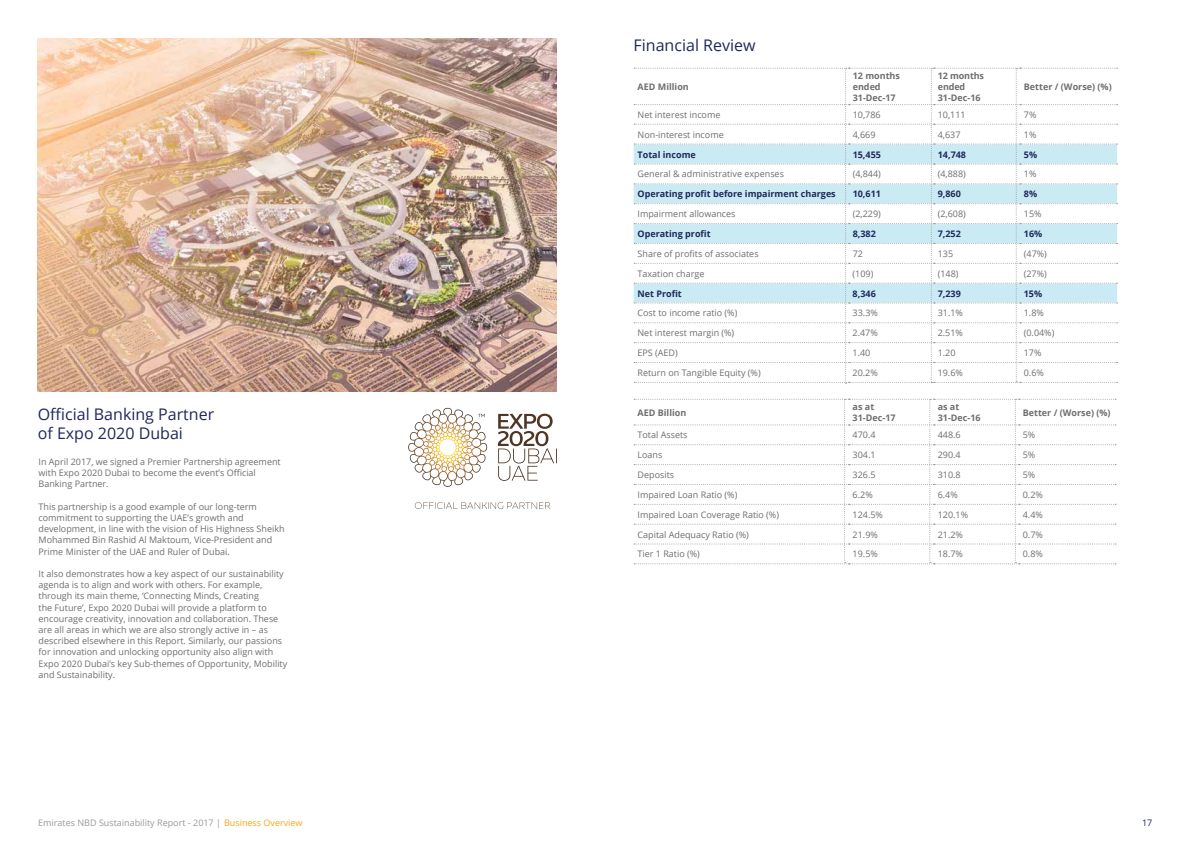
<style>
.page{position:relative;width:1191px;height:842px;background:#fff}
.page>*{position:absolute;margin:0;border:0;box-sizing:border-box;transform-origin:0 0}
.t1{font:16px/19.2px "Open Sans";color:#20285c}
.t2{font:9px/11.2px "Open Sans";color:#6d6e71}
.t3{font:700 9px "Open Sans";color:#20285c}
.t4{font:700 9px/10.8px "Open Sans";color:#6d6e71}
.t5{font:9px "Open Sans";color:#9a9999}
.t6{font:9px "Open Sans";color:#20285c}
.s1{color:#f5a81c}
</style>
<div class="page">
<svg style="left:634px;top:399px;width:482px;height:165px"></svg>
<svg style="left:634px;top:68px;width:483px;height:316px"></svg>
<img style="left:38px;top:38px;width:519px;height:353px">
<svg style="left:415px;top:502px;width:135px;height:7px"></svg>
<svg style="left:498px;top:414px;width:59px;height:67px"></svg>
<svg style="left:408px;top:408px;width:78px;height:79px"></svg>
<h1 class="t1" style="left:633px;top:35px;width:123px">Financial Review</h1>
<h1 class="t1" style="left:38px;top:404px;width:178px">Official Banking Partner of Expo 2020 Dubai</h1>
<p class="t2" style="left:39px;top:456px;width:244px">In April 2017, we signed a Premier Partnership agreement with Expo 2020 Dubai to become the event’s Official<br>Banking Partner.</p>
<p class="t2" style="left:39px;top:501px;width:248px">This partnership is a good example of our long-term commitment to supporting the UAE’s growth and development, in line with the vision of His Highness Sheikh Mohammed Bin Rashid Al Maktoum, Vice-President and Prime Minister of the UAE and Ruler of Dubai.</p>
<p class="t2" style="left:39px;top:568px;width:250px">It also demonstrates how a key aspect of our sustainability agenda is to align and work with others. For example, through its main theme, ‘Connecting Minds, Creating<br>the Future’, Expo 2020 Dubai will provide a platform to encourage creativity, innovation and collaboration. These are all areas in which we are also strongly active in – as described elsewhere in this Report. Similarly, our passions for innovation and unlocking opportunity also align with Expo 2020 Dubai’s key Sub-themes of Opportunity, Mobility and Sustainability.</p>
<p class="t4" style="left:637px;top:81px;width:53px">AED Million</p>
<p class="t4" style="left:852px;top:70px;width:49px">12 months ended<br>31-Dec-17</p>
<p class="t4" style="left:937px;top:70px;width:48px">12 months ended<br>31-Dec-16</p>
<p class="t4" style="left:1024px;top:81px;width:89px">Better / (Worse) (%)</p>
<p class="t2" style="left:637px;top:109px;width:84px">Net interest income</p>
<p class="t2" style="left:852px;top:109px;width:29px">10,786</p>
<p class="t2" style="left:937px;top:109px;width:29px">10,111</p>
<p class="t2" style="left:1024px;top:109px;width:14px">7%</p>
<p class="t2" style="left:637px;top:128px;width:88px">Non-interest income</p>
<p class="t2" style="left:852px;top:128px;width:24px">4,669</p>
<p class="t2" style="left:937px;top:128px;width:24px">4,637</p>
<p class="t2" style="left:1024px;top:128px;width:14px">1%</p>
<p class="t3" style="left:637px;top:148px;width:60px">Total income</p>
<p class="t3" style="left:852px;top:148px;width:30px">15,455</p>
<p class="t3" style="left:937px;top:148px;width:30px">14,748</p>
<p class="t3" style="left:1024px;top:148px;width:15px">5%</p>
<p class="t2" style="left:637px;top:168px;width:148px">General &amp; administrative expenses</p>
<p class="t2" style="left:852px;top:168px;width:30px">(4,844)</p>
<p class="t2" style="left:937px;top:168px;width:30px">(4,888)</p>
<p class="t2" style="left:1024px;top:168px;width:14px">1%</p>
<p class="t3" style="left:637px;top:188px;width:200px">Operating profit before impairment charges</p>
<p class="t3" style="left:852px;top:188px;width:30px">10,611</p>
<p class="t3" style="left:937px;top:188px;width:25px">9,860</p>
<p class="t3" style="left:1023px;top:188px;width:15px">8%</p>
<p class="t2" style="left:637px;top:208px;width:99px">Impairment allowances</p>
<p class="t2" style="left:852px;top:208px;width:30px">(2,229)</p>
<p class="t2" style="left:937px;top:208px;width:30px">(2,608)</p>
<p class="t2" style="left:1023px;top:208px;width:19px">15%</p>
<p class="t3" style="left:637px;top:227px;width:75px">Operating profit</p>
<p class="t3" style="left:852px;top:227px;width:25px">8,382</p>
<p class="t3" style="left:937px;top:227px;width:25px">7,252</p>
<p class="t3" style="left:1023px;top:227px;width:20px">16%</p>
<p class="t2" style="left:637px;top:248px;width:123px">Share of profits of associates</p>
<p class="t2" style="left:852px;top:248px;width:12px">72</p>
<p class="t2" style="left:937px;top:248px;width:17px">135</p>
<p class="t2" style="left:1023px;top:248px;width:25px">(47%)</p>
<p class="t2" style="left:637px;top:268px;width:68px">Taxation charge</p>
<p class="t2" style="left:852px;top:268px;width:22px">(109)</p>
<p class="t2" style="left:937px;top:268px;width:22px">(148)</p>
<p class="t2" style="left:1023px;top:268px;width:25px">(27%)</p>
<p class="t3" style="left:637px;top:287px;width:46px">Net Profit</p>
<p class="t3" style="left:852px;top:287px;width:25px">8,346</p>
<p class="t3" style="left:937px;top:287px;width:25px">7,239</p>
<p class="t3" style="left:1023px;top:287px;width:20px">15%</p>
<p class="t2" style="left:637px;top:307px;width:101px">Cost to income ratio (%)</p>
<p class="t2" style="left:852px;top:307px;width:27px">33.3%</p>
<p class="t2" style="left:937px;top:307px;width:27px">31.1%</p>
<p class="t2" style="left:1023px;top:307px;width:22px">1.8%</p>
<p class="t2" style="left:637px;top:327px;width:98px">Net interest margin (%)</p>
<p class="t2" style="left:852px;top:327px;width:27px">2.47%</p>
<p class="t2" style="left:937px;top:327px;width:27px">2.51%</p>
<p class="t2" style="left:1023px;top:327px;width:32px">(0.04%)</p>
<p class="t2" style="left:637px;top:347px;width:42px">EPS (AED)</p>
<p class="t2" style="left:852px;top:347px;width:19px">1.40</p>
<p class="t2" style="left:937px;top:347px;width:19px">1.20</p>
<p class="t2" style="left:1023px;top:347px;width:19px">17%</p>
<p class="t2" style="left:637px;top:367px;width:125px">Return on Tangible Equity (%)</p>
<p class="t2" style="left:852px;top:367px;width:27px">20.2%</p>
<p class="t2" style="left:937px;top:367px;width:27px">19.6%</p>
<p class="t2" style="left:1023px;top:367px;width:22px">0.6%</p>
<p class="t4" style="left:637px;top:407px;width:50px">AED Billion</p>
<p class="t4" style="left:852px;top:401px;width:44px">as at<br>31-Dec-17</p>
<p class="t4" style="left:937px;top:401px;width:44px">as at<br>31-Dec-16</p>
<p class="t4" style="left:1022px;top:407px;width:89px">Better / (Worse) (%)</p>
<p class="t2" style="left:637px;top:429px;width:52px">Total Assets</p>
<p class="t2" style="left:852px;top:429px;width:24px">470.4</p>
<p class="t2" style="left:937px;top:429px;width:24px">448.6</p>
<p class="t2" style="left:1022px;top:429px;width:14px">5%</p>
<p class="t2" style="left:637px;top:449px;width:26px">Loans</p>
<p class="t2" style="left:852px;top:449px;width:24px">304.1</p>
<p class="t2" style="left:937px;top:449px;width:24px">290.4</p>
<p class="t2" style="left:1022px;top:449px;width:14px">5%</p>
<p class="t2" style="left:637px;top:469px;width:38px">Deposits</p>
<p class="t2" style="left:852px;top:469px;width:24px">326.5</p>
<p class="t2" style="left:937px;top:469px;width:24px">310.8</p>
<p class="t2" style="left:1022px;top:469px;width:14px">5%</p>
<p class="t2" style="left:637px;top:489px;width:101px">Impaired Loan Ratio (%)</p>
<p class="t2" style="left:852px;top:489px;width:22px">6.2%</p>
<p class="t2" style="left:937px;top:489px;width:22px">6.4%</p>
<p class="t2" style="left:1022px;top:489px;width:22px">0.2%</p>
<p class="t2" style="left:637px;top:509px;width:143px">Impaired Loan Coverage Ratio (%)</p>
<p class="t2" style="left:852px;top:509px;width:32px">124.5%</p>
<p class="t2" style="left:937px;top:509px;width:32px">120.1%</p>
<p class="t2" style="left:1022px;top:509px;width:22px">4.4%</p>
<p class="t2" style="left:637px;top:528px;width:113px">Capital Adequacy Ratio (%)</p>
<p class="t2" style="left:852px;top:528px;width:27px">21.9%</p>
<p class="t2" style="left:937px;top:528px;width:27px">21.2%</p>
<p class="t2" style="left:1022px;top:528px;width:22px">0.7%</p>
<p class="t2" style="left:637px;top:548px;width:64px">Tier 1 Ratio (%)</p>
<p class="t2" style="left:852px;top:548px;width:27px">19.5%</p>
<p class="t2" style="left:937px;top:548px;width:27px">18.7%</p>
<p class="t2" style="left:1022px;top:548px;width:22px">0.8%</p>
<p class="t5" style="left:38px;top:816px;width:266px">Emirates NBD Sustainability Report - 2017 | <span class="s1">Business Overview</span></p>
<p class="t6" style="left:1142px;top:816px;width:12px">17</p>
</div>
